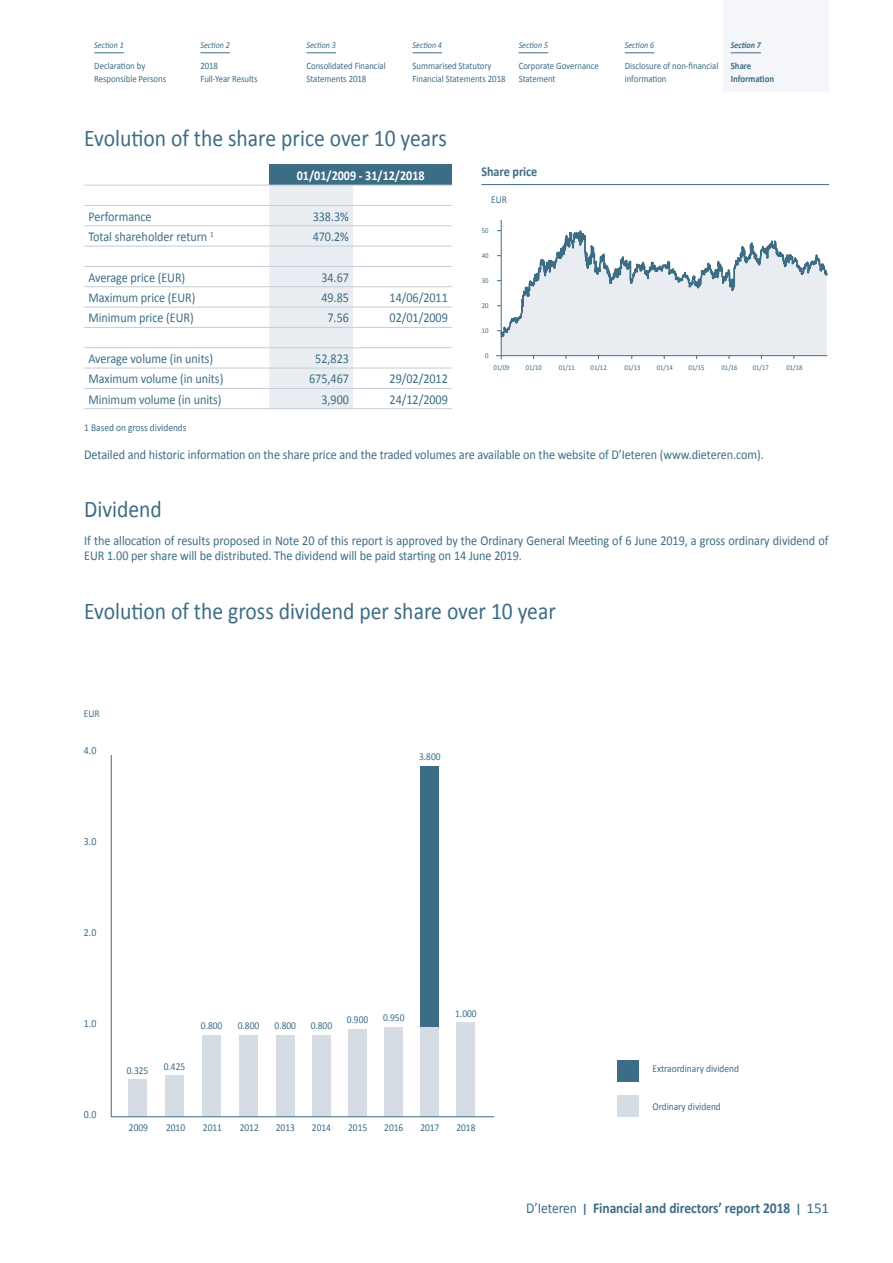
<style>
.page{position:relative;width:893px;height:1263px;background:#fff}
.page>*{position:absolute;margin:0;border:0;box-sizing:border-box;transform-origin:0 0}
.t1{font:24px "Calibri";color:#3d6d85;scale:.9 1}
.t2{font:700 15px "Calibri";letter-spacing:-.005em;color:#3d6d85;scale:.9 1}
.t3{font:13.5px/15px "Calibri";letter-spacing:-.005em;color:#3d6d85;scale:.9 1}
.t4{font:700 13.5px "Calibri";letter-spacing:-.005em;color:#fff;scale:.9 1}
.t5{font:700 13.5px "Calibri";letter-spacing:-.005em;color:#3d6d85;scale:.9 1}
.t6{font:10.95px "Calibri";color:#3d6d85;scale:.9 1}
.t7{font:10.5px "Calibri";letter-spacing:-.005em;color:#3d6d85;scale:.9 1}
.t8{font:9.75px/12.8px "Calibri";letter-spacing:-.005em;color:#3d6d85;scale:.9 1}
.t9{font:700 9.75px/12.8px "Calibri";letter-spacing:-.005em;color:#3d6d85;scale:.9 1}
.t10{font:italic 9px "Calibri";letter-spacing:-.005em;color:#3d6d85;scale:.9 1}
.t11{font:italic 700 9px "Calibri";letter-spacing:-.005em;color:#3d6d85;scale:.9 1}
.t12{font:7.35px "Calibri";color:#3d6d85;scale:.9 1}
.s1{font-weight:400}
.s2{font-weight:400;font-size:18px}
</style>
<div class="page">
<div style="left:723px;top:0;width:105px;height:91px;background:#f5f6f9"></div>
<hr style="left:94px;top:52px;width:30px;height:1px;background:#3d6d85">
<hr style="left:200px;top:52px;width:30px;height:1px;background:#3d6d85">
<hr style="left:306px;top:52px;width:30px;height:1px;background:#3d6d85">
<svg style="left:413px;top:52px;width:29px;height:1px"></svg>
<svg style="left:519px;top:52px;width:29px;height:1px"></svg>
<svg style="left:625px;top:52px;width:29px;height:1px"></svg>
<hr style="left:731px;top:52px;width:30px;height:1px;background:#3d6d85">
<div style="left:269px;top:164px;width:183px;height:21px;background:#3d6d85"></div>
<div style="left:269px;top:186px;width:84px;height:222px;background:#eaeef2"></div>
<hr style="left:84px;top:185px;width:185px;height:1px;background:#c2ccd7">
<hr style="left:269px;top:185px;width:84px;height:1px;background:#c2ccd7">
<hr style="left:353px;top:185px;width:99px;height:1px;background:#c2ccd7">
<hr style="left:84px;top:205px;width:185px;height:1px;background:#c2ccd7">
<hr style="left:269px;top:205px;width:84px;height:1px;background:#c2ccd7">
<hr style="left:353px;top:205px;width:99px;height:1px;background:#c2ccd7">
<hr style="left:84px;top:225px;width:185px;height:1px;background:#c2ccd7">
<hr style="left:269px;top:225px;width:84px;height:1px;background:#c2ccd7">
<hr style="left:353px;top:225px;width:99px;height:1px;background:#c2ccd7">
<hr style="left:84px;top:246px;width:185px;height:1px;background:#c2ccd7">
<hr style="left:269px;top:246px;width:84px;height:1px;background:#c2ccd7">
<hr style="left:353px;top:246px;width:99px;height:1px;background:#c2ccd7">
<hr style="left:84px;top:266px;width:185px;height:1px;background:#c2ccd7">
<hr style="left:269px;top:266px;width:84px;height:1px;background:#c2ccd7">
<hr style="left:353px;top:266px;width:99px;height:1px;background:#c2ccd7">
<hr style="left:84px;top:286px;width:185px;height:1px;background:#c2ccd7">
<hr style="left:269px;top:286px;width:84px;height:1px;background:#c2ccd7">
<hr style="left:353px;top:286px;width:99px;height:1px;background:#c2ccd7">
<hr style="left:84px;top:307px;width:185px;height:1px;background:#c2ccd7">
<hr style="left:269px;top:307px;width:84px;height:1px;background:#c2ccd7">
<hr style="left:353px;top:307px;width:99px;height:1px;background:#c2ccd7">
<hr style="left:84px;top:327px;width:185px;height:1px;background:#c2ccd7">
<hr style="left:269px;top:327px;width:84px;height:1px;background:#c2ccd7">
<hr style="left:353px;top:327px;width:99px;height:1px;background:#c2ccd7">
<hr style="left:84px;top:347px;width:185px;height:1px;background:#c2ccd7">
<hr style="left:269px;top:347px;width:84px;height:1px;background:#c2ccd7">
<hr style="left:353px;top:347px;width:99px;height:1px;background:#c2ccd7">
<hr style="left:84px;top:368px;width:185px;height:1px;background:#c2ccd7">
<hr style="left:269px;top:368px;width:84px;height:1px;background:#c2ccd7">
<hr style="left:353px;top:368px;width:99px;height:1px;background:#c2ccd7">
<hr style="left:84px;top:388px;width:185px;height:1px;background:#c2ccd7">
<hr style="left:269px;top:388px;width:84px;height:1px;background:#c2ccd7">
<hr style="left:353px;top:388px;width:99px;height:1px;background:#c2ccd7">
<hr style="left:84px;top:408px;width:185px;height:1px;background:#c2ccd7">
<hr style="left:269px;top:408px;width:84px;height:1px;background:#c2ccd7">
<hr style="left:353px;top:408px;width:99px;height:1px;background:#c2ccd7">
<hr style="left:496px;top:355px;width:331px;height:1px;background:#3d6d85">
<hr style="left:501px;top:206px;width:1px;height:153px;background:#3d6d85">
<svg style="left:497px;top:230px;width:331px;height:129px"></svg>
<hr style="left:481px;top:184px;width:348px;height:1px;background:#3d6d85">
<div style="left:617px;top:1060px;width:22px;height:22px;background:#3d6d85"></div>
<div style="left:617px;top:1096px;width:22px;height:21px;background:#d6dce4"></div>
<svg style="left:111px;top:755px;width:384px;height:362px"></svg>
<div style="left:481px;top:195px;width:26px;height:25px;background:#fff"></div>
<p class="t10" style="left:94px;top:39px;width:34px">Section 1</p>
<p class="t8" style="left:94px;top:60px;width:81px">Declaration by<br>Responsible Persons</p>
<p class="t10" style="left:200px;top:39px;width:34px">Section 2</p>
<p class="t8" style="left:200px;top:60px;width:65px">2018<br>Full-Year Results</p>
<p class="t10" style="left:306px;top:39px;width:34px">Section 3</p>
<p class="t8" style="left:306px;top:60px;width:90px">Consolidated Financial<br>Statements 2018</p>
<p class="t10" style="left:413px;top:39px;width:34px">Section 4</p>
<p class="t8" style="left:413px;top:60px;width:105px">Summarised Statutory<br>Financial Statements 2018</p>
<p class="t10" style="left:519px;top:39px;width:34px">Section 5</p>
<p class="t8" style="left:519px;top:60px;width:91px">Corporate Governance<br>Statement</p>
<p class="t10" style="left:625px;top:39px;width:34px">Section 6</p>
<p class="t8" style="left:625px;top:60px;width:105px">Disclosure of non-financial information</p>
<p class="t11" style="left:731px;top:39px;width:35px">Section 7</p>
<p class="t9" style="left:731px;top:60px;width:49px">Share<br>Information</p>
<h1 class="t1" style="left:84px;top:122px;width:404px">Evolution of the share price over 10 years</h1>
<p class="t4" style="left:297px;top:166px;width:144px">01/01/2009 - 31/12/2018</p>
<p class="t3" style="left:88px;top:209px;width:72px">Performance</p>
<p class="t3" style="left:313px;top:209px;width:42px">338.3%</p>
<p class="t3" style="left:88px;top:229px;width:141px">Total shareholder return <sup>1</sup></p>
<p class="t3" style="left:313px;top:229px;width:42px">470.2%</p>
<p class="t3" style="left:88px;top:270px;width:109px">Average price (EUR)</p>
<p class="t3" style="left:321px;top:270px;width:32px">34.67</p>
<p class="t3" style="left:88px;top:290px;width:120px">Maximum price (EUR)</p>
<p class="t3" style="left:321px;top:290px;width:32px">49.85</p>
<p class="t3" style="left:390px;top:290px;width:66px">14/06/2011</p>
<p class="t3" style="left:88px;top:310px;width:118px">Minimum price (EUR)</p>
<p class="t3" style="left:327px;top:310px;width:25px">7.56</p>
<p class="t3" style="left:390px;top:310px;width:66px">02/01/2009</p>
<p class="t3" style="left:88px;top:351px;width:140px">Average volume (in units)</p>
<p class="t3" style="left:315px;top:351px;width:39px">52,823</p>
<p class="t3" style="left:88px;top:371px;width:151px">Maximum volume (in units)</p>
<p class="t3" style="left:309px;top:371px;width:46px">675,467</p>
<p class="t3" style="left:390px;top:371px;width:66px">29/02/2012</p>
<p class="t3" style="left:88px;top:392px;width:149px">Minimum volume (in units)</p>
<p class="t3" style="left:321px;top:392px;width:32px">3,900</p>
<p class="t3" style="left:390px;top:392px;width:66px">24/12/2009</p>
<p class="t7" style="left:84px;top:421px;width:115px">1 Based on gross dividends</p>
<p class="t3" style="left:84px;top:447px;width:757px">Detailed and historic information on the share price and the traded volumes are available on the website of D’Ieteren (www.dieteren.com).</p>
<h1 class="t1" style="left:84px;top:494px;width:88px">Dividend</h1>
<p class="t3" style="left:84px;top:533px;width:828px">If the allocation of results proposed in Note 20 of this report is approved by the Ordinary General Meeting of 6 June 2019, a gross ordinary dividend of<br>EUR 1.00 per share will be distributed. The dividend will be paid starting on 14 June 2019.</p>
<h1 class="t1" style="left:84px;top:595px;width:526px">Evolution of the gross dividend per share over 10 year</h1>
<p class="t5" style="left:481px;top:163px;width:64px">Share price</p>
<p class="t7" style="left:491px;top:192px;width:19px">EUR</p>
<p class="t12" style="left:482px;top:226px;width:9px">50</p>
<p class="t12" style="left:482px;top:251px;width:9px">40</p>
<p class="t12" style="left:482px;top:276px;width:9px">30</p>
<p class="t12" style="left:482px;top:301px;width:9px">20</p>
<p class="t12" style="left:482px;top:326px;width:9px">10</p>
<p class="t12" style="left:485px;top:351px;width:5px">0</p>
<p class="t12" style="left:493px;top:363px;width:19px">01/09</p>
<p class="t12" style="left:526px;top:363px;width:19px">01/10</p>
<p class="t12" style="left:559px;top:363px;width:19px">01/11</p>
<p class="t12" style="left:591px;top:363px;width:19px">01/12</p>
<p class="t12" style="left:624px;top:363px;width:19px">01/13</p>
<p class="t12" style="left:657px;top:363px;width:19px">01/14</p>
<p class="t12" style="left:688px;top:363px;width:19px">01/15</p>
<p class="t12" style="left:722px;top:363px;width:19px">01/16</p>
<p class="t12" style="left:753px;top:363px;width:19px">01/17</p>
<p class="t12" style="left:786px;top:363px;width:19px">01/18</p>
<p class="t7" style="left:84px;top:707px;width:19px">EUR</p>
<p class="t6" style="left:84px;top:743px;width:15px">4.0</p>
<p class="t6" style="left:84px;top:834px;width:15px">3.0</p>
<p class="t7" style="left:419px;top:750px;width:25px">3.800</p>
<p class="t6" style="left:84px;top:925px;width:15px">2.0</p>
<p class="t6" style="left:84px;top:1017px;width:15px">1.0</p>
<p class="t6" style="left:84px;top:1107px;width:15px">0.0</p>
<p class="t7" style="left:127px;top:1064px;width:25px">0.325</p>
<p class="t7" style="left:164px;top:1059px;width:25px">0.425</p>
<p class="t7" style="left:201px;top:1019px;width:25px">0.800</p>
<p class="t7" style="left:238px;top:1019px;width:25px">0.800</p>
<p class="t7" style="left:275px;top:1019px;width:25px">0.800</p>
<p class="t7" style="left:311px;top:1019px;width:25px">0.800</p>
<p class="t7" style="left:347px;top:1013px;width:25px">0.900</p>
<p class="t7" style="left:383px;top:1011px;width:25px">0.950</p>
<p class="t7" style="left:455px;top:1006px;width:25px">1.000</p>
<p class="t7" style="left:129px;top:1121px;width:23px">2009</p>
<p class="t7" style="left:166px;top:1121px;width:23px">2010</p>
<p class="t7" style="left:203px;top:1121px;width:23px">2011</p>
<p class="t7" style="left:240px;top:1121px;width:23px">2012</p>
<p class="t7" style="left:276px;top:1121px;width:23px">2013</p>
<p class="t7" style="left:312px;top:1121px;width:23px">2014</p>
<p class="t7" style="left:348px;top:1121px;width:23px">2015</p>
<p class="t7" style="left:384px;top:1121px;width:23px">2016</p>
<p class="t7" style="left:420px;top:1121px;width:23px">2017</p>
<p class="t7" style="left:456px;top:1121px;width:23px">2018</p>
<p class="t7" style="left:652px;top:1062px;width:98px">Extraordinary dividend</p>
<p class="t7" style="left:652px;top:1100px;width:78px">Ordinary dividend</p>
<p class="t2" style="left:526px;top:1199px;width:338px"><span class="s1">D’Ieteren</span> <span class="s2">I</span> Financial and directors’ report 2018 <span class="s2">I</span> <span class="s1">151</span></p>
</div>
